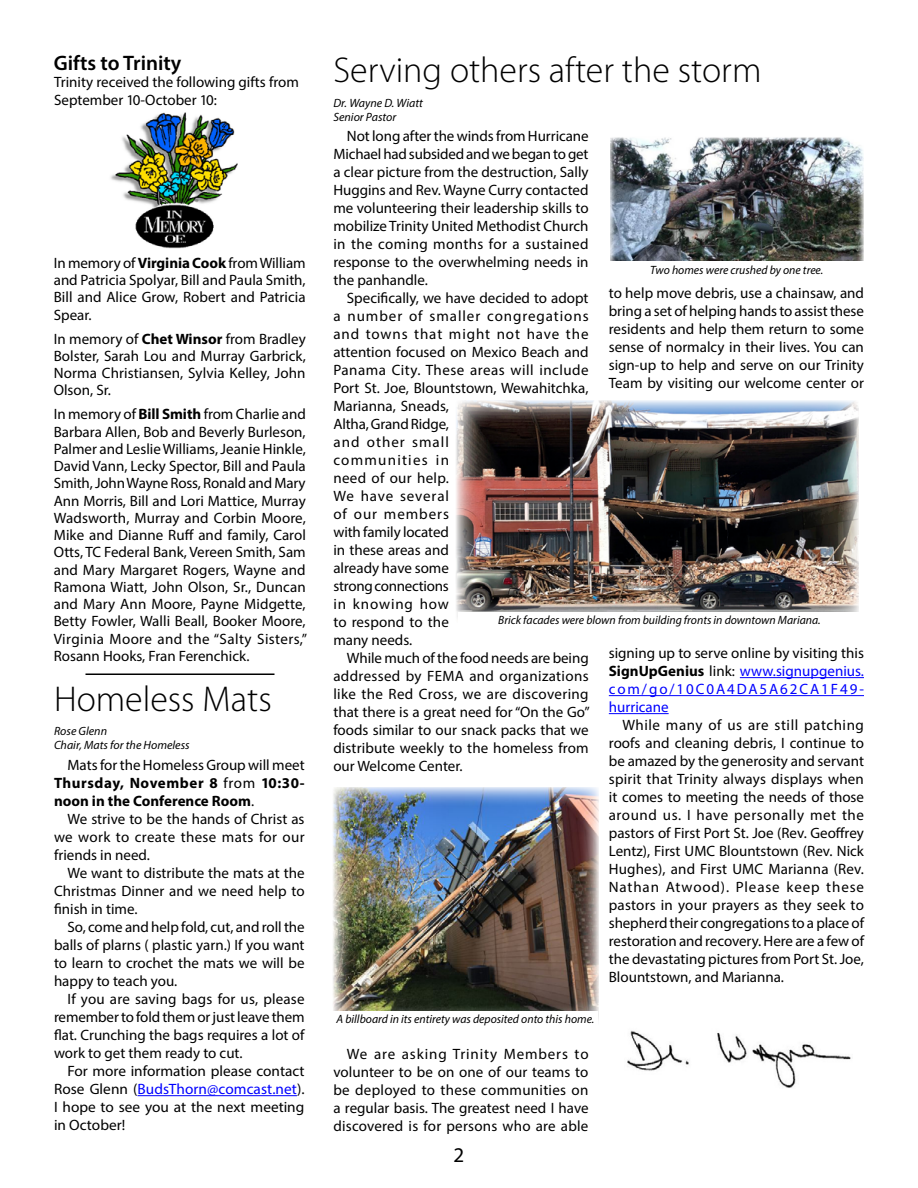
<style>
.page{position:relative;width:918px;height:1188px;background:#fff}
.page>*{position:absolute;margin:0;border:0;box-sizing:border-box;transform-origin:0 0}
.t1{font:300 36px "Myriad Pro";color:#000}
.t2{font:600 21px "Myriad Pro";color:#000}
.t3{font:21px "Myriad Pro";color:#000}
.t4{font:15px/18px "Myriad Pro";color:#000;text-align:justify}
.t5{font:15px/18px "Myriad Pro";letter-spacing:.065em;color:#00f;text-align:justify}
.t6{font:700 15px/18px "Myriad Pro";color:#000;text-align:justify}
.t7{font:italic 12px/13.5px "Myriad Pro";color:#000}
.s1{font-weight:700}
.s2{font-weight:400}
.s3{color:#00f}
.s4{color:#000}
.s5{font-weight:700;color:#000}
</style>
<div class="page">
<img style="left:110px;top:112px;width:128px;height:137px">
<hr style="left:86px;top:674px;width:188px;height:1px;background:#000">
<hr style="left:138px;top:1095px;width:159px;height:1px;background:#00f">
<img style="left:627px;top:1030px;width:224px;height:58px">
<hr style="left:740px;top:677px;width:124px;height:1px;background:#00f">
<hr style="left:609px;top:695px;width:255px;height:1px;background:#00f">
<hr style="left:609px;top:713px;width:60px;height:1px;background:#00f">
<img style="left:456px;top:400px;width:403px;height:217px">
<img style="left:333px;top:787px;width:265px;height:224px">
<div style="left:458px;top:612px;width:403px;height:23px;background:#fff"></div>
<img style="left:610px;top:137px;width:253px;height:124px">
<h2 class="t2" style="left:54px;top:49px;width:129px">Gifts to Trinity</h2>
<p class="t4" style="left:54px;top:73px;width:246px">Trinity received the following gifts from<br>September 10-October 10:</p>
<p class="t4" style="left:54px;top:254px;width:253px;line-height:17.2px">In memory of <span class="s1">Virginia Cook</span> from William and Patricia Spolyar, Bill and Paula Smith, Bill and Alice Grow, Robert and Patricia Spear.</p>
<p class="t4" style="left:54px;top:330px;width:254px;line-height:17.2px">In memory of <span class="s1">Chet Winsor</span> from Bradley Bolster, Sarah Lou and Murray Garbrick, Norma Christiansen, Sylvia Kelley, John Olson, Sr.</p>
<p class="t4" style="left:54px;top:405px;width:255px;line-height:17.2px">In memory of <span class="s1">Bill Smith</span> from Charlie and Barbara Allen, Bob and Beverly Burleson, Palmer and Leslie Williams, Jeanie Hinkle, David Vann, Lecky Spector, Bill and Paula Smith, John Wayne Ross, Ronald and Mary Ann Morris, Bill and Lori Mattice, Murray Wadsworth, Murray and Corbin Moore, Mike and Dianne Ruff and family, Carol Otts, TC Federal Bank, Vereen Smith, Sam and Mary Margaret Rogers, Wayne and Ramona Wiatt, John Olson, Sr., Duncan and Mary Ann Moore, Payne Midgette, Betty Fowler, Walli Beall, Booker Moore, Virginia Moore and the “Salty Sisters,” Rosann Hooks, Fran Ferenchick.</p>
<h1 class="t1" style="left:54px;top:679px;width:219px">Homeless Mats</h1>
<p class="t7" style="left:54px;top:724px;width:137px">Rose Glenn<br>Chair, Mats for the Homeless</p>
<p class="t6" style="left:54px;top:756px;width:252px;text-indent:14px"><span class="s2">Mats for the Homeless Group will meet </span>Thursday, November 8 <span class="s2">from</span> 10:30- noon in the Conference Room<span class="s2">.</span></p>
<p class="t4" style="left:54px;top:810px;width:252px;text-indent:14px">We strive to be the hands of Christ as we work to create these mats for our friends in need.</p>
<p class="t4" style="left:54px;top:864px;width:252px;text-indent:14px">We want to distribute the mats at the Christmas Dinner and we need help to finish in time.</p>
<p class="t4" style="left:54px;top:918px;width:252px;text-indent:14px">So, come and help fold, cut, and roll the balls of plarns ( plastic yarn.) If you want to learn to crochet the mats we will be happy to teach you.</p>
<p class="t4" style="left:54px;top:990px;width:252px;text-indent:14px">If you are saving bags for us, please remember to fold them or just leave them flat. Crunching the bags requires a lot of work to get them ready to cut.</p>
<p class="t4" style="left:54px;top:1062px;width:252px;text-indent:13px">For more information please contact Rose Glenn (<span class="s3">BudsThorn@comcast.net</span>).<br>I hope to see you at the next meeting in October!</p>
<h1 class="t1" style="left:333px;top:50px;width:430px">Serving others after the storm</h1>
<p class="t7" style="left:333px;top:96px;width:91px">Dr. Wayne D. Wiatt<br>Senior Pastor</p>
<p class="t4" style="left:333px;top:127px;width:257px;text-indent:14px">Not long after the winds from Hurricane Michael had subsided and we began to get a clear picture from the destruction, Sally Huggins and Rev. Wayne Curry contacted me volunteering their leadership skills to mobilize Trinity United Methodist Church in the coming months for a sustained response to the overwhelming needs in the panhandle.</p>
<p class="t4" style="left:333px;top:289px;width:257px;text-align:left;text-indent:14px">Specifically, we have decided to adopt a number of smaller congregations and towns that might not have the attention focused on Mexico Beach and<br>Panama City. These areas will include<br>Port St. Joe, Blountstown, Wewahitchka,<br>Marianna, Sneads,<br>Altha, Grand Ridge,<br>and other small<br>communities in<br>need of our help.<br>We have several<br>of our members<br>with family located<br>in these areas and<br>already have some<br>strong connections<br>in knowing how<br>to respond to the<br>many needs.</p>
<p class="t4" style="left:333px;top:649px;width:258px;text-indent:14px">While much of the food needs are being addressed by FEMA and organizations like the Red Cross, we are discovering that there is a great need for “On the Go” foods similar to our snack packs that we distribute weekly to the homeless from our Welcome Center.</p>
<p class="t7" style="left:650px;top:263px;width:175px">Two homes were crushed by one tree.</p>
<p class="t4" style="left:609px;top:284px;width:257px">to help move debris, use a chainsaw, and bring a set of helping hands to assist these residents and help them return to some sense of normalcy in their lives. You can sign-up to help and serve on our Trinity Team by visiting our welcome center or</p>
<p class="t7" style="left:498px;top:613px;width:324px">Brick facades were blown from building fronts in downtown Mariana.</p>
<p class="t5" style="left:609px;top:644px;width:257px"><span class="s4">signing up to serve online by visiting this </span><span class="s5">SignUpGenius</span> <span class="s4">link:</span> www.signupgenius. com/go/10C0A4DA5A62CA1F49- hurricane</p>
<p class="t4" style="left:609px;top:716px;width:257px;text-indent:14px">While many of us are still patching roofs and cleaning debris, I continue to be amazed by the generosity and servant spirit that Trinity always displays when it comes to meeting the needs of those around us. I have personally met the pastors of First Port St. Joe (Rev. Geoffrey Lentz), First UMC Blountstown (Rev. Nick Hughes), and First UMC Marianna (Rev.<br>Nathan Atwood). Please keep these pastors in your prayers as they seek to shepherd their congregations to a place of restoration and recovery. Here are a few of the devastating pictures from Port St. Joe, Blountstown, and Marianna.</p>
<p class="t7" style="left:337px;top:1012px;width:259px">A billboard in its entirety was deposited onto this home.</p>
<p class="t4" style="left:333px;top:1045px;width:257px;text-indent:14px">We are asking Trinity Members to volunteer to be on one of our teams to be deployed to these communities on a regular basis. The greatest need I have discovered is for persons who are able</p>
<h2 class="t3" style="left:454px;top:1142px;width:12px">2</h2>
</div>
